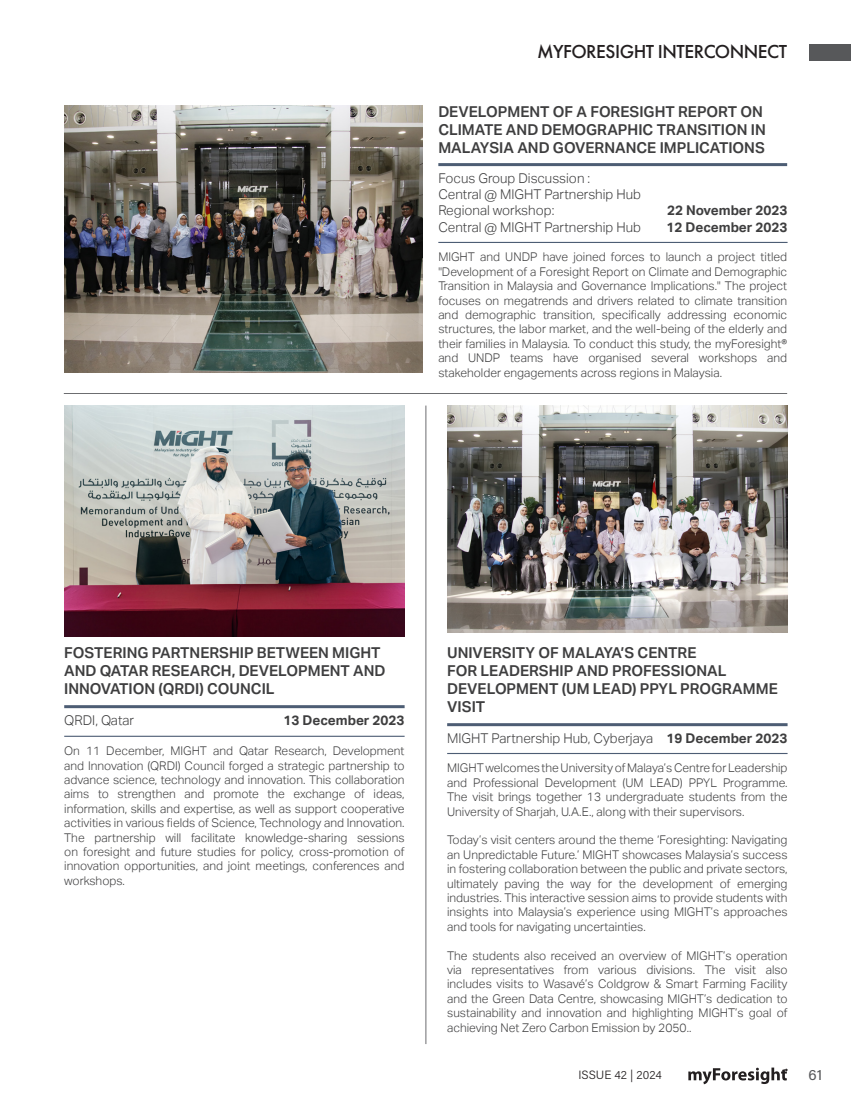
<style>
.page{position:relative;width:851px;height:1110px;background:#fff}
.page>*{position:absolute;margin:0;border:0;box-sizing:border-box;transform-origin:0 0}
.t1{font:500 19.5px "Futura PT";letter-spacing:-.025em;color:#231f20}
.Paragraph_Style_1{font:600 15px/18px "Aktiv Grotesk";color:#3e3e3f}
.t2{font:15px "Acumin Pro";color:#57585a}
.Paragraph_Style_1-2{font:300 13.5px "Aktiv Grotesk";color:#3e3e3f}
.Paragraph_Style_1-3{font:700 13.5px "Aktiv Grotesk";color:#3e3e3f}
.Paragraph_Style_1-4{font:300 12px/14.4px "Aktiv Grotesk";color:#3e3e3f;text-align:justify}
.t3{font:300 12px "Acumin Pro";color:#231f20}
</style>
<div class="page">
<hr style="left:438px;top:242px;width:349px;height:1px;background:#4d5d74">
<hr style="left:438px;top:163px;width:349px;height:3px;background:#4d5d74">
<hr style="left:64px;top:393px;width:723px;height:1px;background:#6c6d70">
<hr style="left:64px;top:736px;width:340px;height:1px;background:#4d5d74">
<hr style="left:447px;top:753px;width:340px;height:1px;background:#4d5d74">
<hr style="left:64px;top:705px;width:340px;height:3px;background:#4d5d74">
<hr style="left:447px;top:723px;width:340px;height:3px;background:#4d5d74">
<hr style="left:425px;top:405px;width:1px;height:639px;background:#6c6d70">
<img style="left:64px;top:106px;width:358px;height:266px">
<img style="left:64px;top:405px;width:340px;height:231px">
<img style="left:447px;top:405px;width:340px;height:227px">
<svg style="left:688px;top:1067px;width:99px;height:17px"></svg>
<div style="left:809px;top:44px;width:41px;height:16px;background:#57585a"></div>
<h1 class="t1" style="left:537px;top:40px;width:251px">MYFORESIGHT INTERCONNECT</h1>
<p class="Paragraph_Style_1" style="left:438px;top:102px;width:329px">DEVELOPMENT OF A FORESIGHT REPORT ON<br>CLIMATE AND DEMOGRAPHIC TRANSITION IN<br>MALAYSIA AND GOVERNANCE IMPLICATIONS</p>
<p class="Paragraph_Style_1-2" style="left:438px;top:170px;width:153px">Focus Group Discussion :</p>
<p class="Paragraph_Style_1-2" style="left:438px;top:187px;width:204px">Central @ MIGHT Partnership Hub</p>
<p class="Paragraph_Style_1-2" style="left:438px;top:203px;width:117px">Regional workshop:</p>
<p class="Paragraph_Style_1-2" style="left:438px;top:219px;width:204px">Central @ MIGHT Partnership Hub</p>
<p class="Paragraph_Style_1-3" style="left:667px;top:203px;width:122px">22 November 2023</p>
<p class="Paragraph_Style_1-3" style="left:666px;top:219px;width:122px">12 December 2023</p>
<p class="Paragraph_Style_1-4" style="left:438px;top:250px;width:350px">MIGHT and UNDP have joined forces to launch a project titled "Development of a Foresight Report on Climate and Demographic Transition in Malaysia and Governance Implications." The project focuses on megatrends and drivers related to climate transition and demographic transition, specifically addressing economic structures, the labor market, and the well-being of the elderly and their families in Malaysia. To conduct this study, the myForesight® and UNDP teams have organised several workshops and stakeholder engagements across regions in Malaysia.</p>
<p class="Paragraph_Style_1" style="left:64px;top:644px;width:323px">FOSTERING PARTNERSHIP BETWEEN MIGHT<br>AND QATAR RESEARCH, DEVELOPMENT AND<br>INNOVATION (QRDI) COUNCIL</p>
<p class="Paragraph_Style_1" style="left:447px;top:644px;width:332px">UNIVERSITY OF MALAYA’S CENTRE<br>FOR LEADERSHIP AND PROFESSIONAL<br>DEVELOPMENT (UM LEAD) PPYL PROGRAMME<br>VISIT</p>
<p class="Paragraph_Style_1-3" style="left:283px;top:712px;width:122px">13 December 2023</p>
<p class="Paragraph_Style_1-3" style="left:666px;top:730px;width:122px">19 December 2023</p>
<p class="Paragraph_Style_1-2" style="left:64px;top:712px;width:71px">QRDI, Qatar</p>
<p class="Paragraph_Style_1-2" style="left:447px;top:730px;width:207px">MIGHT Partnership Hub, Cyberjaya</p>
<p class="Paragraph_Style_1-4" style="left:64px;top:744px;width:342px">On 11 December, MIGHT and Qatar Research, Development and Innovation (QRDI) Council forged a strategic partnership to advance science, technology and innovation. This collaboration aims to strengthen and promote the exchange of ideas, information, skills and expertise, as well as support cooperative activities in various fields of Science, Technology and Innovation.<br>The partnership will facilitate knowledge-sharing sessions on foresight and future studies for policy, cross-promotion of innovation opportunities, and joint meetings, conferences and workshops.</p>
<p class="Paragraph_Style_1-4" style="left:447px;top:761px;width:342px">MIGHT welcomes the University of Malaya’s Centre for Leadership and Professional Development (UM LEAD) PPYL Programme.<br>The visit brings together 13 undergraduate students from the University of Sharjah, U.A.E., along with their supervisors.</p>
<p class="Paragraph_Style_1-4" style="left:447px;top:833px;width:342px">Today’s visit centers around the theme ‘Foresighting: Navigating an Unpredictable Future.’ MIGHT showcases Malaysia’s success in fostering collaboration between the public and private sectors, ultimately paving the way for the development of emerging industries. This interactive session aims to provide students with insights into Malaysia’s experience using MIGHT’s approaches and tools for navigating uncertainties.</p>
<p class="Paragraph_Style_1-4" style="left:447px;top:948px;width:342px">The students also received an overview of MIGHT’s operation via representatives from various divisions. The visit also includes visits to Wasavé’s Coldgrow &amp; Smart Farming Facility and the Green Data Centre, showcasing MIGHT’s dedication to sustainability and innovation and highlighting MIGHT’s goal of achieving Net Zero Carbon Emission by 2050..</p>
<p class="t3" style="left:578px;top:1067px;width:85px">ISSUE 42 | 2024</p>
<p class="t2" style="left:808px;top:1064px;width:15px">61</p>
</div>
